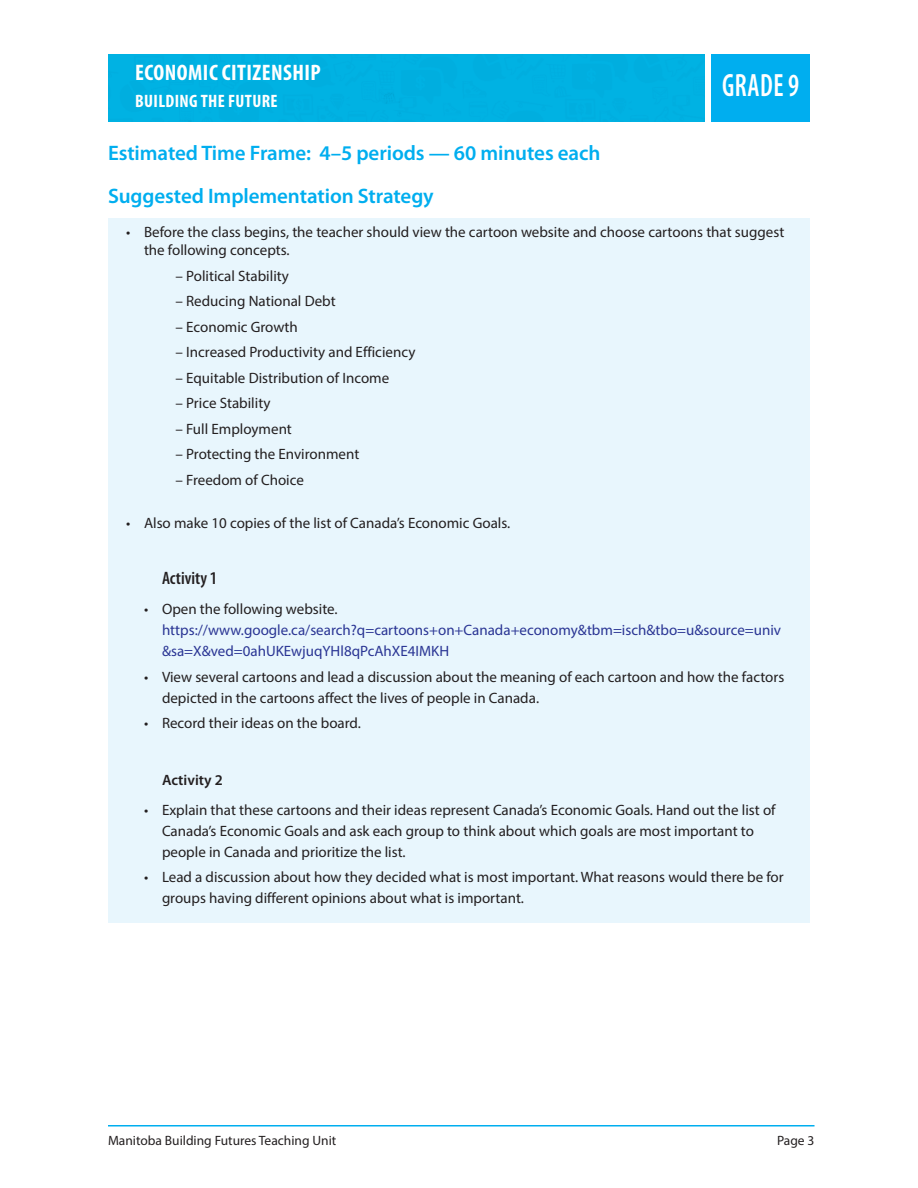
<style>
.page{position:relative;width:918px;height:1188px;background:#fff}
.page>*{position:absolute;margin:0;border:0;box-sizing:border-box;transform-origin:0 0}
.t1{font:600 condensed 32.4px "Myriad Pro";letter-spacing:.02em;color:#fff;scale:.83 1}
.t2{font:700 condensed 22.5px "Myriad Pro";letter-spacing:.02em;color:#fff}
.t3{font:600 21px/43.2px "Myriad Pro";letter-spacing:-.005em;color:#00aeef}
.t4{font:700 condensed 18px "Myriad Pro";letter-spacing:.02em;color:#fff}
.t5{font:600 condensed 18px "Myriad Pro";color:#231f20}
.t6{font:15px/21px "Myriad Pro";color:#231f20}
.t7{font:15px/21px "Myriad Pro";color:#2a3594}
.t8{font:600 15px "Myriad Pro";color:#231f20}
.t9{font:13.5px "Myriad Pro";color:#231f20}
</style>
<div class="page">
<div style="left:109px;top:218px;width:701px;height:705px;background:#e8f6fd"></div>
<hr style="left:108px;top:1125px;width:707px;height:1px;background:#00aeef">
<div style="left:711px;top:54px;width:99px;height:67px;background:#00aeef"></div>
<div style="left:108px;top:54px;width:597px;height:67px;background:#00b1e3"></div>
<h2 class="t2" style="left:135px;top:65px;width:187px">ECONOMIC CITIZENSHIP</h2>
<p class="t4" style="left:135px;top:95px;width:144px">BUILDING THE FUTURE</p>
<h1 class="t1" style="left:722px;top:73px;width:94px">GRADE 9</h1>
<h3 class="t3" style="left:108px;top:133px;width:494px">Estimated Time Frame: 4–5 periods — 60 minutes each<br>Suggested Implementation Strategy</h3>
<p class="t6" style="left:144px;top:224px;width:642px;line-height:18px;text-indent:-18px">• Before the class begins, the teacher should view the cartoon website and choose cartoons that suggest the following concepts.</p>
<p class="t6" style="left:176px;top:266px;width:115px">– Political Stability</p>
<p class="t6" style="left:176px;top:292px;width:162px">– Reducing National Debt</p>
<p class="t6" style="left:176px;top:317px;width:124px">– Economic Growth</p>
<p class="t6" style="left:176px;top:343px;width:241px">– Increased Productivity and Efficiency</p>
<p class="t6" style="left:176px;top:368px;width:215px">– Equitable Distribution of Income</p>
<p class="t6" style="left:176px;top:394px;width:97px">– Price Stability</p>
<p class="t6" style="left:176px;top:419px;width:118px">– Full Employment</p>
<p class="t6" style="left:176px;top:445px;width:185px">– Protecting the Environment</p>
<p class="t6" style="left:176px;top:470px;width:130px">– Freedom of Choice</p>
<p class="t6" style="left:126px;top:514px;width:386px">• Also make 10 copies of the list of Canada’s Economic Goals.</p>
<p class="t5" style="left:162px;top:572px;width:57px">Activity 1</p>
<p class="t6" style="left:144px;top:600px;width:195px">• Open the following website.</p>
<p class="t7" style="left:162px;top:621px;width:621px">https://www.google.ca/search?q=cartoons+on+Canada+economy&amp;tbm=isch&amp;tbo=u&amp;source=univ &amp;sa=X&amp;ved=0ahUKEwjuqYHl8qPcAhXE4IMKH</p>
<p class="t6" style="left:162px;top:668px;width:624px;text-indent:-18px">• View several cartoons and lead a discussion about the meaning of each cartoon and how the factors depicted in the cartoons affect the lives of people in Canada.</p>
<p class="t6" style="left:144px;top:714px;width:219px">• Record their ideas on the board.</p>
<p class="t8" style="left:162px;top:774px;width:62px">Activity 2</p>
<p class="t6" style="left:162px;top:800px;width:615px;text-indent:-18px">• Explain that these cartoons and their ideas represent Canada’s Economic Goals. Hand out the list of<br>Canada’s Economic Goals and ask each group to think about which goals are most important to people in Canada and prioritize the list.</p>
<p class="t6" style="left:162px;top:868px;width:623px;text-indent:-18px">• Lead a discussion about how they decided what is most important. What reasons would there be for groups having different opinions about what is important.</p>
<p class="t9" style="left:108px;top:1135px;width:230px">Manitoba Building Futures Teaching Unit</p>
<p class="t9" style="left:777px;top:1135px;width:39px">Page 3</p>
</div>
